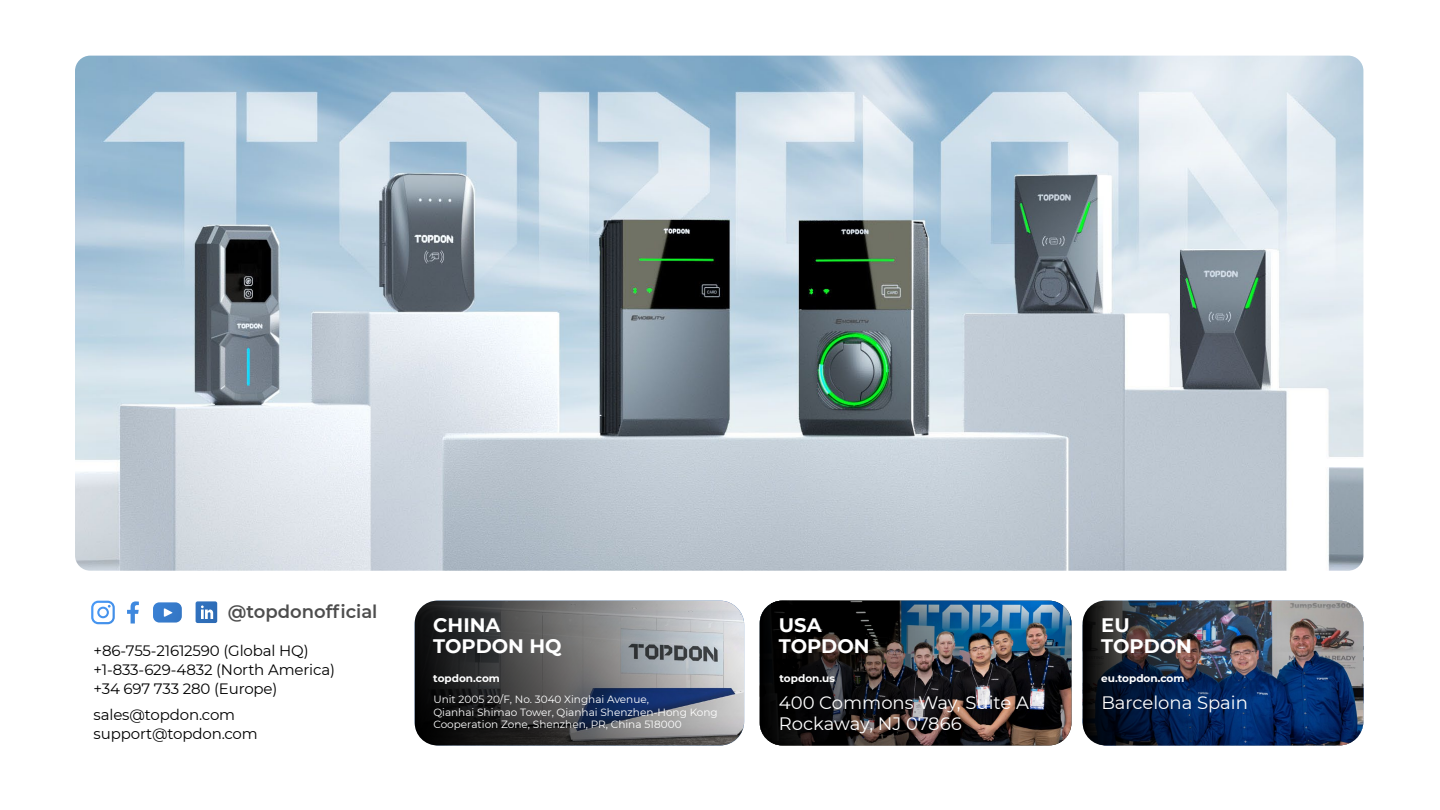
<style>
.page{position:relative;width:1440px;height:810px;background:#fff}
.page>*{position:absolute;margin:0;border:0;box-sizing:border-box;transform-origin:0 0}
.t1{font:700 19.5px/21px "Montserrat";color:#fff}
.t2{font:18px/21px "Montserrat";color:#fff}
.t3{font:600 18px "Montserrat";color:#4d4d4d}
.t4{font:15px/18.8px "Montserrat";letter-spacing:-.01em;color:#000}
.t5{font:10.5px/12.8px "Montserrat";color:#fff}
.t6{font:700 10.5px "Montserrat";color:#fff}
</style>
<div class="page">
<img style="left:75px;top:56px;width:1288px;height:515px">
<svg style="left:91px;top:601px;width:126px;height:23px"></svg>
<svg style="left:415px;top:601px;width:329px;height:144px;background:#606267"></svg>
<img style="left:760px;top:601px;width:311px;height:144px">
<img style="left:1083px;top:601px;width:280px;height:144px">
<h2 class="t3" style="left:228px;top:599px;width:151px">@topdonofficial</h2>
<h3 class="t4" style="left:94px;top:641px;width:243px">+86-755-21612590 (Global HQ) +1-833-629-4832 (North America) +34 697 733 280 (Europe)</h3>
<h3 class="t4" style="left:94px;top:705px;width:166px">sales@topdon.com support@topdon.com</h3>
<h1 class="t1" style="left:433px;top:614px;width:130px">CHINA<br>TOPDON HQ</h1>
<p class="t6" style="left:433px;top:670px;width:68px">topdon.com</p>
<p class="t5" style="left:433px;top:692px;width:286px">Unit 2005 20/F, No. 3040 Xinghai Avenue,<br>Qianhai Shimao Tower, Qianhai Shenzhen-Hong Kong<br>Cooperation Zone, Shenzhen, PR, China 518000</p>
<h1 class="t1" style="left:779px;top:614px;width:92px">USA<br>TOPDON</h1>
<p class="t6" style="left:780px;top:670px;width:57px">topdon.us</p>
<h2 class="t2" style="left:779px;top:692px;width:252px">400 Commons Way, Suite A<br>Rockaway, NJ 07866</h2>
<h2 class="t2" style="left:1101px;top:692px;width:148px">Barcelona Spain</h2>
<h1 class="t1" style="left:1101px;top:614px;width:92px">EU<br>TOPDON</h1>
<p class="t6" style="left:1101px;top:670px;width:85px">eu.topdon.com</p>
</div>
